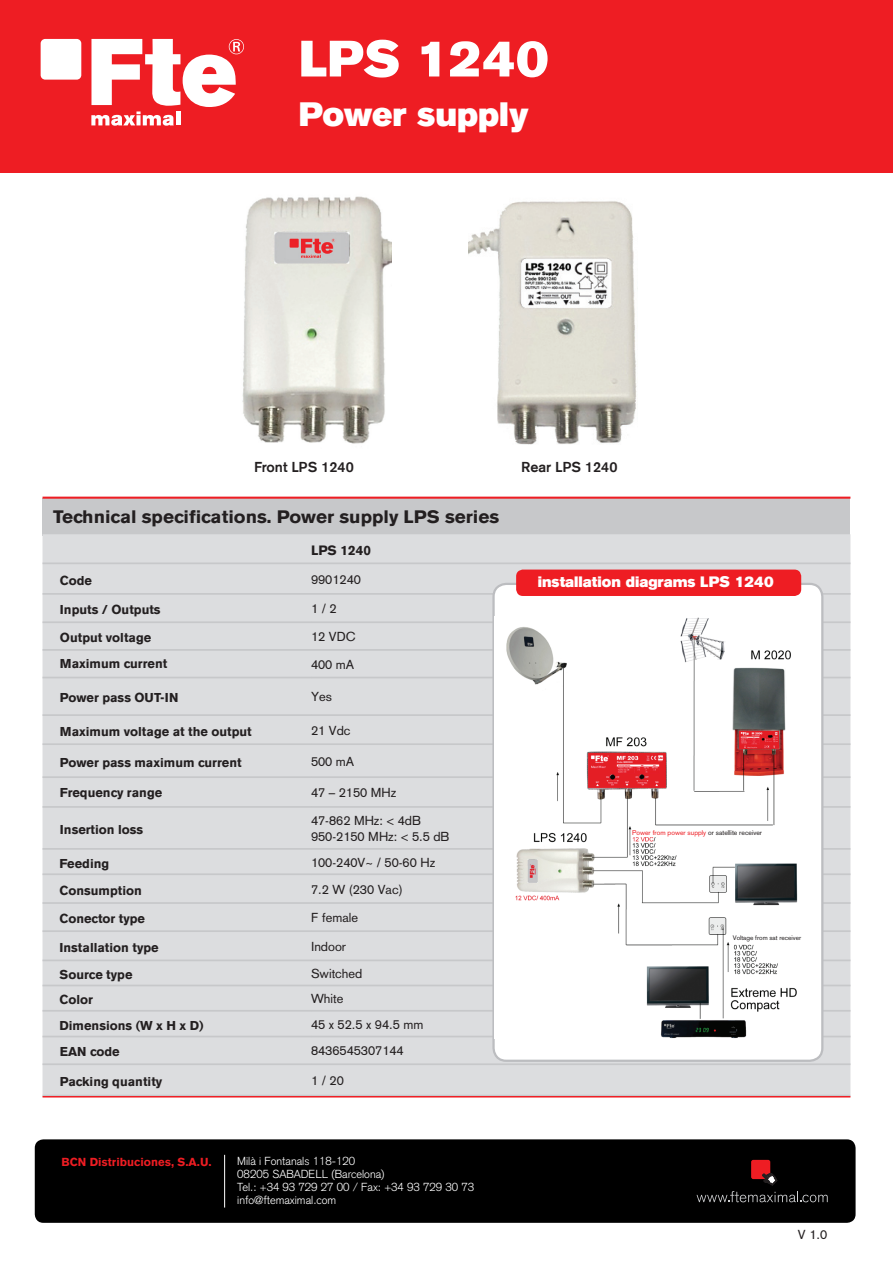
<style>
.page{position:relative;width:893px;height:1263px;background:#fff}
.page>*{position:absolute;margin:0;border:0;box-sizing:border-box;transform-origin:0 0}
.t1{font:50.55px "Akzidenz Grotesk BE Super";letter-spacing:.02em;color:#fff}
.t2{font:33.75px "Akzidenz Grotesk BE Super";color:#fff}
.t3{font:700 18px "Akzidenz Grotesk BE";color:#231f20;scale:1.05 1}
.t4{font:15px "Akzidenz Grotesk BE Super";color:#fff}
.t5{font:500 14.4px "Akzidenz Grotesk BE";color:#231f20}
.t6{font:700 13.5px "Akzidenz Grotesk BE";color:#231f20}
.t7{font:700 12.9px "Akzidenz Grotesk BE";color:#231f20}
.t8{font:12.9px/15.5px "Akzidenz Grotesk";color:#231f20}
.t9{font:300 11.4px/13px "Akzidenz Grotesk";color:#fff}
.t10{font:900 11.4px "Akzidenz Grotesk";color:#ee1d23}
.t11{font:6.75px "Akzidenz Grotesk";color:#ee1d23}
.t12{font:6.45px "Akzidenz Grotesk";color:#231f20}
.s1{color:#231f20}
</style>
<div class="page">
<div style="left:43px;top:498px;width:807px;height:37px;background:#c7c8ca"></div>
<div style="left:43px;top:534px;width:807px;height:561px;background:#dcdddf"></div>
<hr style="left:311px;top:593px;width:539px;height:2px;background:#c7c8ca">
<hr style="left:311px;top:621px;width:539px;height:2px;background:#c7c8ca">
<hr style="left:311px;top:649px;width:539px;height:2px;background:#c7c8ca">
<hr style="left:311px;top:677px;width:539px;height:1px;background:#c7c8ca">
<hr style="left:311px;top:714px;width:539px;height:2px;background:#c7c8ca">
<hr style="left:311px;top:743px;width:539px;height:2px;background:#c7c8ca">
<hr style="left:311px;top:776px;width:539px;height:2px;background:#c7c8ca">
<hr style="left:311px;top:806px;width:539px;height:2px;background:#c7c8ca">
<hr style="left:311px;top:848px;width:539px;height:2px;background:#c7c8ca">
<hr style="left:311px;top:873px;width:539px;height:2px;background:#c7c8ca">
<hr style="left:311px;top:902px;width:539px;height:2px;background:#c7c8ca">
<hr style="left:311px;top:930px;width:539px;height:2px;background:#c7c8ca">
<hr style="left:311px;top:959px;width:539px;height:2px;background:#c7c8ca">
<hr style="left:311px;top:985px;width:539px;height:1px;background:#c7c8ca">
<hr style="left:311px;top:1010px;width:539px;height:2px;background:#c7c8ca">
<hr style="left:311px;top:1036px;width:539px;height:1px;background:#c7c8ca">
<hr style="left:311px;top:1063px;width:539px;height:2px;background:#c7c8ca">
<hr style="left:311px;top:1095px;width:539px;height:1px;background:#c7c8ca">
<hr style="left:43px;top:593px;width:268px;height:2px;background:#c7c8ca">
<hr style="left:43px;top:621px;width:268px;height:2px;background:#c7c8ca">
<hr style="left:43px;top:649px;width:268px;height:2px;background:#c7c8ca">
<hr style="left:43px;top:677px;width:268px;height:1px;background:#c7c8ca">
<hr style="left:43px;top:714px;width:268px;height:2px;background:#c7c8ca">
<hr style="left:43px;top:743px;width:268px;height:2px;background:#c7c8ca">
<hr style="left:43px;top:776px;width:268px;height:2px;background:#c7c8ca">
<hr style="left:43px;top:806px;width:268px;height:2px;background:#c7c8ca">
<hr style="left:43px;top:848px;width:268px;height:2px;background:#c7c8ca">
<hr style="left:43px;top:873px;width:268px;height:2px;background:#c7c8ca">
<hr style="left:43px;top:902px;width:268px;height:2px;background:#c7c8ca">
<hr style="left:43px;top:930px;width:268px;height:2px;background:#c7c8ca">
<hr style="left:43px;top:959px;width:268px;height:2px;background:#c7c8ca">
<hr style="left:43px;top:985px;width:268px;height:1px;background:#c7c8ca">
<hr style="left:43px;top:1010px;width:268px;height:2px;background:#c7c8ca">
<hr style="left:43px;top:1036px;width:268px;height:1px;background:#c7c8ca">
<hr style="left:43px;top:1063px;width:268px;height:2px;background:#c7c8ca">
<hr style="left:43px;top:1095px;width:268px;height:1px;background:#c7c8ca">
<hr style="left:43px;top:562px;width:268px;height:2px;background:#c7c8ca">
<hr style="left:311px;top:562px;width:539px;height:2px;background:#c7c8ca">
<div style="left:0;top:0;width:893px;height:172px;background:#ee1d23"></div>
<div style="left:41px;top:39px;width:40px;height:41px;background:#fff;border-radius:5px"></div>
<svg style="left:91px;top:39px;width:153px;height:87px"></svg>
<hr style="left:43px;top:1096px;width:807px;height:1px;background:#ee1d23">
<hr style="left:43px;top:497px;width:807px;height:2px;background:#ee1d23">
<img style="left:242px;top:196px;width:149px;height:248px">
<img style="left:468px;top:201px;width:170px;height:244px">
<div style="left:35px;top:1139px;width:821px;height:84px;background:#000;border-radius:9px"></div>
<svg style="left:697px;top:1191px;width:131px;height:11px"></svg>
<div style="left:751px;top:1160px;width:19px;height:19px;background:#ee1d23;border-radius:2px"></div>
<svg style="left:763px;top:1173px;width:14px;height:12px"></svg>
<hr style="left:224px;top:1155px;width:1px;height:52px;background:#fff">
<div style="left:494px;top:584px;width:328px;height:477px;background:#fff;border-radius:13px"></div>
<div style="left:492px;top:583px;width:331px;height:479px;border:2px solid #bcbdc0;border-radius:13px"></div>
<img style="left:506px;top:617px;width:292px;height:422px">
<div style="left:516px;top:569px;width:285px;height:27px;background:#ee1d23;border-radius:7px"></div>
<div style="left:632px;top:829px;width:170px;height:8px;background:#fff"></div>
<div style="left:732px;top:936px;width:87px;height:6px;background:#fff"></div>
<h1 class="t1" style="left:299px;top:29px;width:251px">LPS 1240</h1>
<h2 class="t2" style="left:299px;top:94px;width:232px">Power supply</h2>
<p class="t5" style="left:254px;top:458px;width:101px">Front LPS 1240</p>
<p class="t5" style="left:521px;top:458px;width:98px">Rear LPS 1240</p>
<h3 class="t3" style="left:53px;top:506px;width:426px">Technical specifications. Power supply LPS series</h3>
<p class="t6" style="left:311px;top:542px;width:62px">LPS 1240</p>
<p class="t7" style="left:60px;top:573px;width:34px">Code</p>
<p class="t8" style="left:311px;top:571px;width:51px">9901240</p>
<p class="t7" style="left:60px;top:602px;width:102px">Inputs / Outputs</p>
<p class="t8" style="left:311px;top:601px;width:27px">1 / 2</p>
<p class="t7" style="left:60px;top:630px;width:93px">Output voltage</p>
<p class="t8" style="left:311px;top:629px;width:46px">12 VDC</p>
<p class="t7" style="left:60px;top:656px;width:109px">Maximum current</p>
<p class="t8" style="left:311px;top:656px;width:45px">400 mA</p>
<p class="t7" style="left:60px;top:690px;width:120px">Power pass OUT-IN</p>
<p class="t8" style="left:311px;top:689px;width:22px">Yes</p>
<p class="t7" style="left:60px;top:724px;width:193px">Maximum voltage at the output</p>
<p class="t8" style="left:311px;top:722px;width:41px">21 Vdc</p>
<p class="t7" style="left:60px;top:755px;width:183px">Power pass maximum current</p>
<p class="t8" style="left:311px;top:753px;width:45px">500 mA</p>
<p class="t7" style="left:60px;top:784px;width:104px">Frequency range</p>
<p class="t8" style="left:311px;top:785px;width:87px">47 – 2150 MHz</p>
<p class="t7" style="left:60px;top:822px;width:85px">Insertion loss</p>
<p class="t8" style="left:311px;top:813px;width:140px">47-862 MHz: &lt; 4dB<br>950-2150 MHz: &lt; 5.5 dB</p>
<p class="t7" style="left:60px;top:856px;width:51px">Feeding</p>
<p class="t8" style="left:311px;top:854px;width:126px">100-240V~ / 50-60 Hz</p>
<p class="t7" style="left:60px;top:883px;width:84px">Consumption</p>
<p class="t8" style="left:311px;top:881px;width:93px">7.2 W (230 Vac)</p>
<p class="t7" style="left:60px;top:911px;width:87px">Conector type</p>
<p class="t8" style="left:311px;top:910px;width:49px">F female</p>
<p class="t7" style="left:60px;top:940px;width:101px">Installation type</p>
<p class="t8" style="left:311px;top:938px;width:37px">Indoor</p>
<p class="t7" style="left:60px;top:967px;width:74px">Source type</p>
<p class="t8" style="left:311px;top:966px;width:53px">Switched</p>
<p class="t7" style="left:60px;top:992px;width:35px">Color</p>
<p class="t8" style="left:311px;top:991px;width:34px">White</p>
<p class="t7" style="left:60px;top:1018px;width:146px">Dimensions (W x H x D)</p>
<p class="t8" style="left:311px;top:1016px;width:114px">45 x 52.5 x 94.5 mm</p>
<p class="t7" style="left:60px;top:1044px;width:61px">EAN code</p>
<p class="t8" style="left:311px;top:1043px;width:94px">8436545307144</p>
<p class="t7" style="left:60px;top:1074px;width:104px">Packing quantity</p>
<p class="t8" style="left:311px;top:1073px;width:34px">1 / 20</p>
<p class="t10" style="left:62px;top:1155px;width:152px">BCN Distribuciones, s.a.u.</p>
<p class="t9" style="left:237px;top:1155px;width:238px">Milà i Fontanals 118-120<br>08205 Sabadell (Barcelona)<br>Tel.: +34 93 729 27 00 / Fax: +34 93 729 30 73 info@ftemaximal.com</p>
<p class="t4" style="left:538px;top:573px;width:238px">installation diagrams LPS 1240</p>
<p class="t11" style="left:632px;top:828px;width:131px">Power from power supply <span class="s1">or satellite receiver</span></p>
<p class="t12" style="left:733px;top:934px;width:70px">Voltage from sat receiver</p>
<p class="t8" style="left:798px;top:1226px;width:31px">V 1.0</p>
</div>
